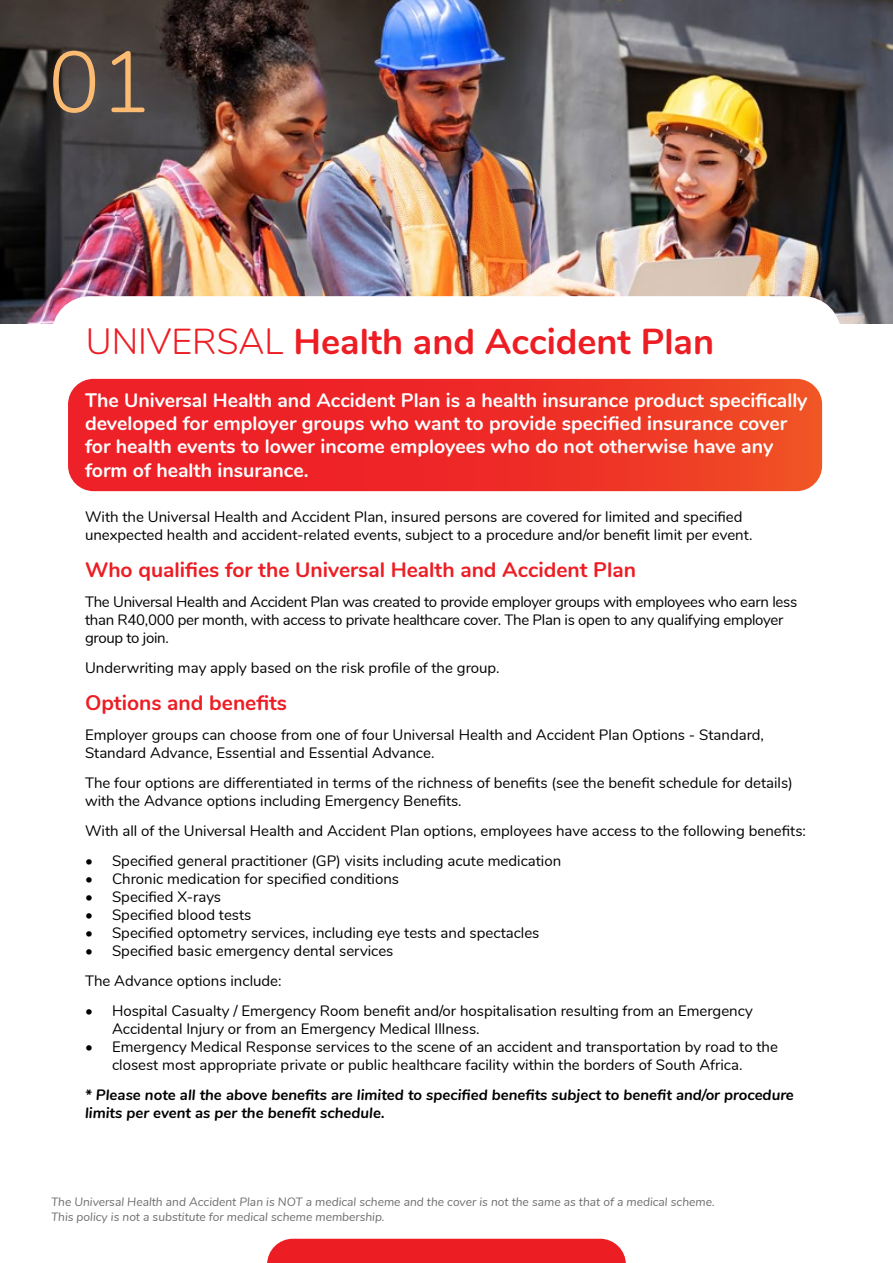
<style>
.page{position:relative;width:893px;height:1263px;background:#fff}
.page>*{position:absolute;margin:0;border:0;box-sizing:border-box;transform-origin:0 0}
.t1{font:300 86.25px "Nunito";color:#fcbb72}
.t2{font:700 36px "Nunito";color:#ed1d24}
.t3{font:700 21px "Nunito";color:#ed1d24}
.t4{font:700 19.5px/23.4px "Nunito";color:#fff}
.t5{font:15px/18px "Nunito";color:#000}
.t6{font:15px/18px "Nunito";letter-spacing:-.02em;color:#000}
.t7{font:italic 700 15px/18px "Nunito";color:#000}
.t8{font:italic 12px/15.3px "Nunito";color:#6d6e71}
.s1{font-weight:300}
</style>
<div class="page">
<img style="left:0;top:0;width:893px;height:323px">
<div style="left:52px;top:296px;width:789px;height:86px;background:#fff;border-radius:38px"></div>
<svg style="left:68px;top:379px;width:754px;height:112px;background:#ee2f28"></svg>
<div style="left:267px;top:1239px;width:359px;height:24px;background:#ed1d24"></div>
<h1 class="t1" style="left:48px;top:19px;width:105px">01</h1>
<h2 class="t2" style="left:86px;top:315px;width:630px"><span class="s1">UNIVERSAL</span> Health and Accident Plan</h2>
<p class="t4" style="left:85px;top:387px;width:724px">The Universal Health and Accident Plan is a health insurance product specifically developed for employer groups who want to provide specified insurance cover for health events to lower income employees who do not otherwise have any form of health insurance.</p>
<p class="t5" style="left:85px;top:507px;width:669px">With the Universal Health and Accident Plan, insured persons are covered for limited and specified unexpected health and accident-related events, subject to a procedure and/or benefit limit per event.</p>
<h3 class="t3" style="left:85px;top:554px;width:552px">Who qualifies for the Universal Health and Accident Plan</h3>
<p class="t6" style="left:85px;top:592px;width:714px">The Universal Health and Accident Plan was created to provide employer groups with employees who earn less than R40,000 per month, with access to private healthcare cover. The Plan is open to any qualifying employer group to join.</p>
<p class="t5" style="left:85px;top:658px;width:416px">Underwriting may apply based on the risk profile of the group.</p>
<h3 class="t3" style="left:85px;top:687px;width:204px">Options and benefits</h3>
<p class="t5" style="left:85px;top:725px;width:680px">Employer groups can choose from one of four Universal Health and Accident Plan Options - Standard,<br>Standard Advance, Essential and Essential Advance.</p>
<p class="t5" style="left:85px;top:773px;width:709px">The four options are differentiated in terms of the richness of benefits (see the benefit schedule for details) with the Advance options including Emergency Benefits.</p>
<p class="t5" style="left:85px;top:821px;width:722px">With all of the Universal Health and Accident Plan options, employees have access to the following benefits:</p>
<p class="t5" style="left:85px;top:851px;width:478px">• Specified general practitioner (GP) visits including acute medication</p>
<p class="t5" style="left:85px;top:869px;width:316px">• Chronic medication for specified conditions</p>
<p class="t5" style="left:85px;top:887px;width:138px">• Specified X-rays</p>
<p class="t5" style="left:85px;top:905px;width:168px">• Specified blood tests</p>
<p class="t5" style="left:85px;top:923px;width:456px">• Specified optometry services, including eye tests and spectacles</p>
<p class="t5" style="left:85px;top:935px;width:310px;line-height:30px">• Specified basic emergency dental services<br>The Advance options include:</p>
<p class="t5" style="left:112px;top:1001px;width:642px;text-indent:-27px">• Hospital Casualty / Emergency Room benefit and/or hospitalisation resulting from an Emergency<br>Accidental Injury or from an Emergency Medical Illness.</p>
<p class="t5" style="left:85px;top:1037px;width:694px;text-align:center">• Emergency Medical Response services to the scene of an accident and transportation by road to the closest most appropriate private or public healthcare facility within the borders of South Africa.</p>
<p class="t7" style="left:85px;top:1085px;width:710px">* Please note all the above benefits are limited to specified benefits subject to benefit and/or procedure limits per event as per the benefit schedule.</p>
<p class="t8" style="left:51px;top:1193px;width:665px">The Universal Health and Accident Plan is NOT a medical scheme and the cover is not the same as that of a medical scheme.<br>This policy is not a substitute for medical scheme membership.</p>
</div>
